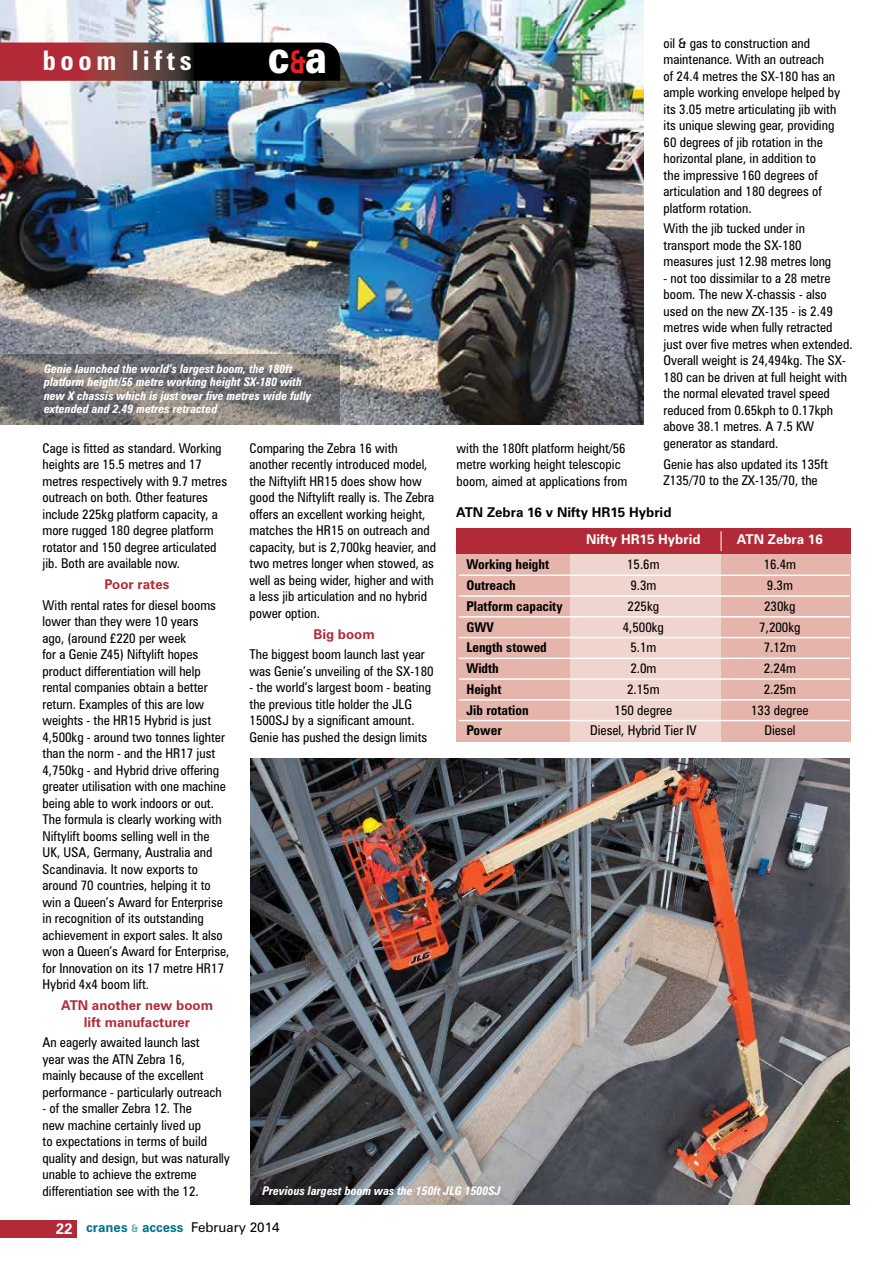
<style>
.page{position:relative;width:893px;height:1263px;background:#fff}
.page>*{position:absolute;margin:0;border:0;box-sizing:border-box;transform-origin:0 0}
.t1{font:900 45.9px "Zurich BT";color:#fff;scale:.79 1}
.t2{font:700 condensed 27px "Zurich BT";color:#fff}
.t3{font:condensed 13.5px/16.5px "Zurich BT";color:#000}
.t4{font:700 condensed 13.5px "Zurich BT";color:#000}
.t5{font:700 13.5px/16.5px "Zurich BT";color:#b22a37;text-align:center}
.t6{font:700 13.5px "Zurich BT";color:#00728f}
.t7{font:700 13.5px "Zurich BT";color:#000}
.t8{font:700 13.5px "Zurich BT";color:#fff}
.t9{font:italic 700 condensed 12px/13.5px "Zurich BT";color:#fff}
.s1{font-weight:700;font-size:31.65px;color:#ed1d24}
.s2{font-size:15px;color:#fff}
.s3{font-size:10.5px;color:#66aabc}
.s4{font-weight:400;color:#000}
</style>
<div class="page">
<div style="left:456px;top:549px;width:395px;height:193px;background:#e5b4ab"></div>
<div style="left:571px;top:549px;width:150px;height:193px;background:#f0d5ce"></div>
<img style="left:0;top:0;width:643px;height:425px">
<div style="left:0;top:1220px;width:77px;height:17px;background:#b22a37"></div>
<svg style="left:0;top:43px;width:340px;height:38px;background:#512022"></svg>
<img style="left:251px;top:758px;width:598px;height:446px">
<div style="left:457px;top:528px;width:394px;height:26px;background:#b22a37"></div>
<hr style="left:459px;top:574px;width:391px;height:2px;background:#fff">
<hr style="left:459px;top:595px;width:391px;height:2px;background:#fff">
<hr style="left:459px;top:616px;width:391px;height:1px;background:#fff">
<hr style="left:459px;top:637px;width:391px;height:1px;background:#fff">
<hr style="left:459px;top:658px;width:391px;height:1px;background:#fff">
<hr style="left:459px;top:678px;width:391px;height:2px;background:#fff">
<hr style="left:459px;top:699px;width:391px;height:2px;background:#fff">
<hr style="left:459px;top:720px;width:391px;height:1px;background:#fff">
<svg style="left:721px;top:531px;width:1px;height:20px"></svg>
<svg style="left:0;top:354px;width:340px;height:71px;background:#767474"></svg>
<p class="t3" style="left:664px;top:35px;width:178px">oil &amp; gas to construction and maintenance. With an outreach<br>of 24.4 metres the SX-180 has an ample working envelope helped by its 3.05 metre articulating jib with its unique slewing gear, providing<br>60 degrees of jib rotation in the horizontal plane, in addition to<br>the impressive 160 degrees of articulation and 180 degrees of platform rotation.</p>
<p class="t3" style="left:664px;top:220px;width:169px">With the jib tucked under in transport mode the SX-180 measures just 12.98 metres long</p>
<p class="t3" style="left:664px;top:270px;width:191px">- not too dissimilar to a 28 metre boom. The new X-chassis - also used on the new ZX-135 - is 2.49 metres wide when fully retracted just over five metres when extended.<br>Overall weight is 24,494kg. The SX-<br>180 can be driven at full height with the normal elevated travel speed reduced from 0.65kph to 0.17kph above 38.1 metres. A 7.5 KW generator as standard.</p>
<p class="t3" style="left:664px;top:455px;width:166px">Genie has also updated its 135ft<br>Z135/70 to the ZX-135/70, the</p>
<h2 class="t2" style="left:43px;top:44px;width:150px">boom lifts</h2>
<h1 class="t1" style="left:268px;top:29px;width:76px">c<span class="s1">&amp;</span>a</h1>
<p class="t9" style="left:44px;top:361px;width:269px">Genie launched the world’s largest boom, the 180ft platform height/56 metre working height SX-180 with new X chassis which is just over five metres wide fully extended and 2.49 metres retracted</p>
<p class="t3" style="left:457px;top:439px;width:172px">with the 180ft platform height/56 metre working height telescopic boom, aimed at applications from</p>
<p class="t3" style="left:250px;top:440px;width:188px">Comparing the Zebra 16 with another recently introduced model, the Niftylift HR15 does show how good the Niftylift really is. The Zebra offers an excellent working height, matches the HR15 on outreach and capacity, but is 2,700kg heavier, and two metres longer when stowed, as well as being wider, higher and with a less jib articulation and no hybrid power option.</p>
<p class="t5" style="left:313px;top:625px;width:63px">Big boom</p>
<p class="t3" style="left:250px;top:646px;width:186px">The biggest boom launch last year was Genie’s unveiling of the SX-180</p>
<p class="t3" style="left:250px;top:679px;width:183px">- the world’s largest boom - beating the previous title holder the JLG 1500SJ by a significant amount.<br>Genie has pushed the design limits</p>
<p class="t3" style="left:43px;top:440px;width:186px">Cage is fitted as standard. Working heights are 15.5 metres and 17 metres respectively with 9.7 metres outreach on both. Other features include 225kg platform capacity, a more rugged 180 degree platform rotator and 150 degree articulated jib. Both are available now.</p>
<p class="t5" style="left:105px;top:576px;width:66px">Poor rates</p>
<p class="t3" style="left:43px;top:597px;width:189px">With rental rates for diesel booms lower than they were 10 years<br>ago, (around £220 per week<br>for a Genie Z45) Niftylift hopes product differentiation will help rental companies obtain a better return. Examples of this are low weights - the HR15 Hybrid is just<br>4,500kg - around two tonnes lighter than the norm - and the HR17 just<br>4,750kg - and Hybrid drive offering greater utilisation with one machine being able to work indoors or out.<br>The formula is clearly working with<br>Niftylift booms selling well in the<br>UK, USA, Germany, Australia and<br>Scandinavia. It now exports to around 70 countries, helping it to win a Queen’s Award for Enterprise in recognition of its outstanding achievement in export sales. It also won a Queen’s Award for Enterprise, for Innovation on its 17 metre HR17<br>Hybrid 4x4 boom lift.</p>
<p class="t5" style="left:61px;top:997px;width:153px">ATN another new boom lift manufacturer</p>
<p class="t3" style="left:43px;top:1034px;width:181px">An eagerly awaited launch last year was the ATN Zebra 16, mainly because of the excellent performance - particularly outreach</p>
<p class="t3" style="left:43px;top:1100px;width:189px">- of the smaller Zebra 12. The<br>new machine certainly lived up<br>to expectations in terms of build quality and design, but was naturally unable to achieve the extreme differentiation see with the 12.</p>
<p class="t7" style="left:456px;top:504px;width:217px">ATN Zebra 16 v Nifty HR15 Hybrid</p>
<p class="t8" style="left:586px;top:531px;width:116px">Nifty HR15 Hybrid</p>
<p class="t8" style="left:737px;top:531px;width:87px">ATN Zebra 16</p>
<p class="t4" style="left:466px;top:556px;width:84px">Working height</p>
<p class="t3" style="left:627px;top:556px;width:34px">15.6m</p>
<p class="t3" style="left:764px;top:556px;width:34px">16.4m</p>
<p class="t4" style="left:466px;top:577px;width:51px">Outreach</p>
<p class="t3" style="left:630px;top:577px;width:28px">9.3m</p>
<p class="t3" style="left:767px;top:577px;width:28px">9.3m</p>
<p class="t4" style="left:466px;top:598px;width:98px">Platform capacity</p>
<p class="t3" style="left:628px;top:598px;width:33px">225kg</p>
<p class="t3" style="left:764px;top:598px;width:33px">230kg</p>
<p class="t4" style="left:466px;top:619px;width:29px">GWV</p>
<p class="t3" style="left:623px;top:618px;width:43px">4,500kg</p>
<p class="t3" style="left:759px;top:618px;width:43px">7,200kg</p>
<p class="t4" style="left:466px;top:639px;width:82px">Length stowed</p>
<p class="t3" style="left:630px;top:639px;width:28px">5.1m</p>
<p class="t3" style="left:764px;top:639px;width:34px">7.12m</p>
<p class="t4" style="left:466px;top:660px;width:34px">Width</p>
<p class="t3" style="left:630px;top:660px;width:28px">2.0m</p>
<p class="t3" style="left:764px;top:660px;width:34px">2.24m</p>
<p class="t4" style="left:466px;top:681px;width:37px">Height</p>
<p class="t3" style="left:627px;top:681px;width:34px">2.15m</p>
<p class="t3" style="left:764px;top:681px;width:34px">2.25m</p>
<p class="t4" style="left:466px;top:702px;width:64px">Jib rotation</p>
<p class="t3" style="left:615px;top:701px;width:59px">150 degree</p>
<p class="t3" style="left:751px;top:701px;width:59px">133 degree</p>
<p class="t4" style="left:466px;top:722px;width:37px">Power</p>
<p class="t3" style="left:590px;top:722px;width:108px">Diesel, Hybrid Tier IV</p>
<p class="t3" style="left:764px;top:722px;width:33px">Diesel</p>
<p class="t9" style="left:263px;top:1183px;width:240px">Previous largest boom was the 150ft JLG 1500SJ</p>
<p class="t6" style="left:56px;top:1219px;width:225px"><span class="s2">22</span> cranes <span class="s3">&amp;</span> access <span class="s4">February 2014</span></p>
</div>
